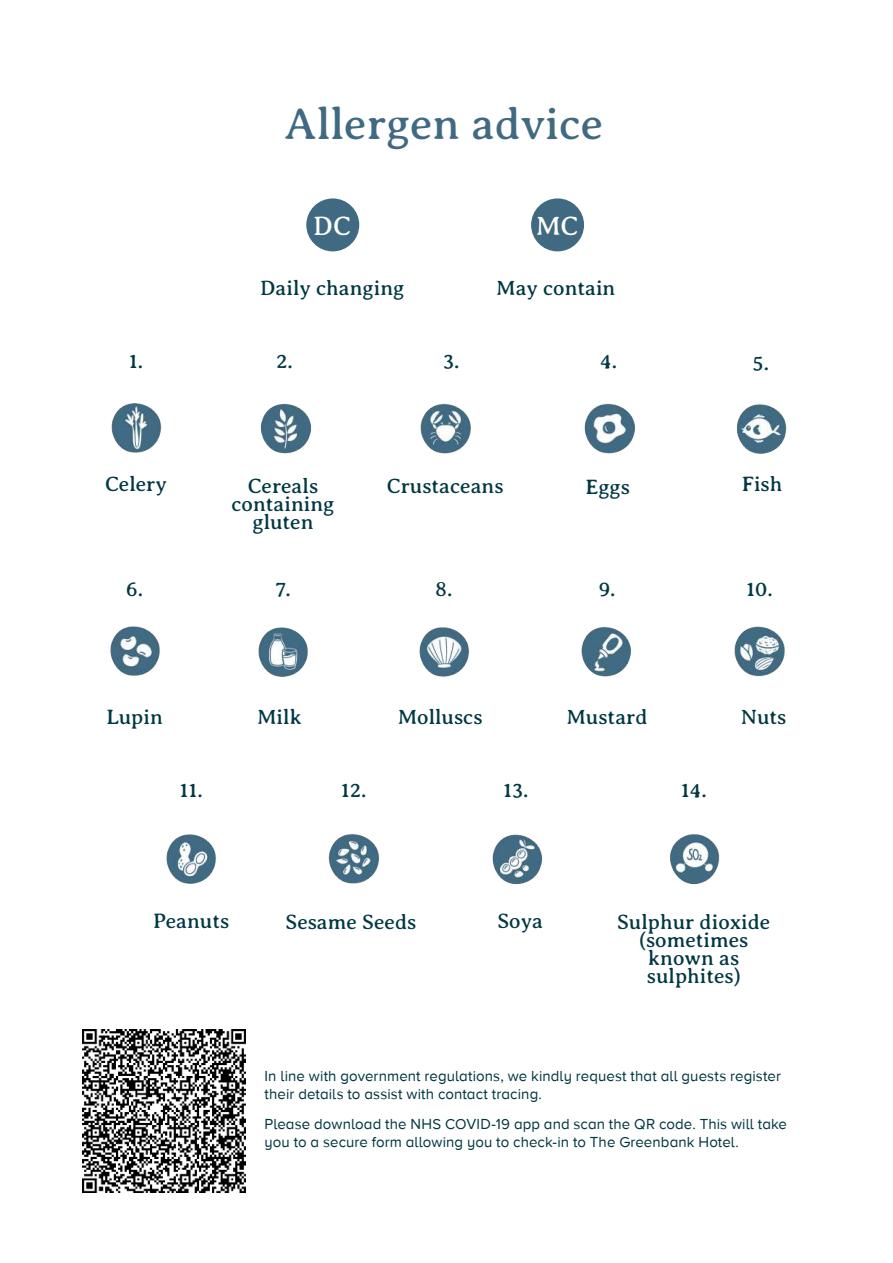
<style>
.page{position:relative;width:893px;height:1263px;background:#fff}
.page>*{position:absolute;margin:0;border:0;box-sizing:border-box;transform-origin:0 0}
.t1{font:45px "Averia Serif Libre";color:#406a82}
.t2{font:27px "Averia Serif Libre";color:#fff}
.t3{font:21px/18px "Averia Serif Libre";color:#003844;text-align:center}
.t4{font:15px/18px "Proxima Nova A";letter-spacing:.005em;color:#003642}
</style>
<div class="page">
<img style="left:111px;top:403px;width:51px;height:50px">
<img style="left:260px;top:403px;width:51px;height:51px">
<img style="left:420px;top:403px;width:51px;height:51px">
<img style="left:584px;top:403px;width:51px;height:51px">
<img style="left:736px;top:404px;width:51px;height:50px">
<img style="left:110px;top:626px;width:50px;height:50px">
<img style="left:258px;top:627px;width:50px;height:50px">
<img style="left:419px;top:627px;width:51px;height:50px">
<img style="left:581px;top:626px;width:50px;height:51px">
<img style="left:734px;top:626px;width:51px;height:51px">
<img style="left:166px;top:834px;width:51px;height:50px">
<img style="left:328px;top:833px;width:52px;height:51px">
<img style="left:492px;top:834px;width:50px;height:51px">
<img style="left:670px;top:834px;width:50px;height:51px">
<div style="left:307px;top:199px;width:51px;height:52px;background:#406a82;border-radius:50%"></div>
<div style="left:306px;top:198px;width:53px;height:53px;border:2px solid #406a82;border-radius:50%"></div>
<div style="left:532px;top:199px;width:51px;height:52px;background:#406a82;border-radius:50%"></div>
<div style="left:531px;top:198px;width:53px;height:53px;border:2px solid #406a82;border-radius:50%"></div>
<img style="left:82px;top:1029px;width:163px;height:163px">
<h1 class="t1" style="left:285px;top:105px;width:320px">Allergen advice</h1>
<h2 class="t2" style="left:313px;top:215px;width:39px">DC</h2>
<h2 class="t2" style="left:536px;top:215px;width:44px">MC</h2>
<h3 class="t3" style="left:260px;top:281px;width:146px">Daily changing</h3>
<h3 class="t3" style="left:496px;top:281px;width:121px">May contain</h3>
<h3 class="t3" style="left:129px;top:354px;width:16px">1.</h3>
<h3 class="t3" style="left:276px;top:354px;width:18px">2.</h3>
<h3 class="t3" style="left:443px;top:354px;width:18px">3.</h3>
<h3 class="t3" style="left:600px;top:354px;width:18px">4.</h3>
<h3 class="t3" style="left:753px;top:356px;width:18px">5.</h3>
<h3 class="t3" style="left:105px;top:476px;width:63px">Celery</h3>
<h3 class="t3" style="left:232px;top:478px;width:104px">Cereals containing gluten</h3>
<h3 class="t3" style="left:387px;top:479px;width:118px">Crustaceans</h3>
<h3 class="t3" style="left:585px;top:480px;width:46px">Eggs</h3>
<h3 class="t3" style="left:742px;top:476px;width:42px">Fish</h3>
<h3 class="t3" style="left:126px;top:581px;width:19px">6.</h3>
<h3 class="t3" style="left:275px;top:581px;width:17px">7.</h3>
<h3 class="t3" style="left:436px;top:581px;width:18px">8.</h3>
<h3 class="t3" style="left:599px;top:581px;width:18px">9.</h3>
<h3 class="t3" style="left:746px;top:581px;width:28px">10.</h3>
<h3 class="t3" style="left:106px;top:709px;width:58px">Lupin</h3>
<h3 class="t3" style="left:257px;top:709px;width:46px">Milk</h3>
<h3 class="t3" style="left:398px;top:709px;width:86px">Molluscs</h3>
<h3 class="t3" style="left:566px;top:709px;width:83px">Mustard</h3>
<h3 class="t3" style="left:741px;top:709px;width:47px">Nuts</h3>
<h3 class="t3" style="left:179px;top:783px;width:25px">11.</h3>
<h3 class="t3" style="left:341px;top:783px;width:27px">12.</h3>
<h3 class="t3" style="left:503px;top:783px;width:27px">13.</h3>
<h3 class="t3" style="left:681px;top:783px;width:27px">14.</h3>
<h3 class="t3" style="left:153px;top:913px;width:78px">Peanuts</h3>
<h3 class="t3" style="left:286px;top:915px;width:132px">Sesame Seeds</h3>
<h3 class="t3" style="left:497px;top:913px;width:47px">Soya</h3>
<h3 class="t3" style="left:617px;top:915px;width:155px">Sulphur dioxide (sometimes known as sulphites)</h3>
<p class="t4" style="left:264px;top:1067px;width:518px">In line with government regulations, we kindly request that all guests register their details to assist with contact tracing.</p>
<p class="t4" style="left:264px;top:1116px;width:524px">Please download the NHS COVID-19 app and scan the QR code. This will take you to a secure form allowing you to check-in to The Greenbank Hotel.</p>
</div>
